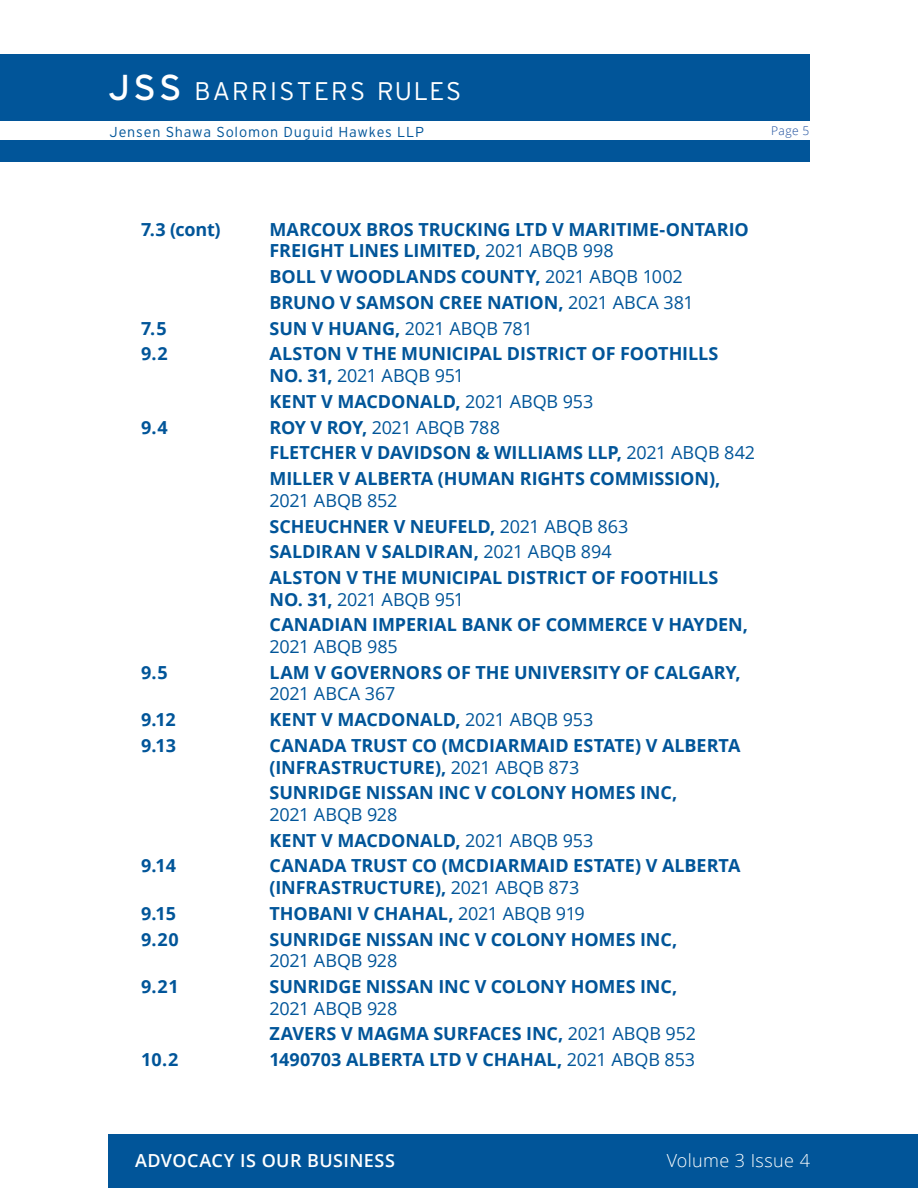
<style>
.page{position:relative;width:918px;height:1188px;background:#fff}
.page>*{position:absolute;margin:0;border:0;box-sizing:border-box;transform-origin:0 0}
.t1{font:36px "Interstate";color:#fff}
.t2{font:300 25.5px "Interstate";letter-spacing:.09em;color:#fff}
.TOC_Case{font:700 18px/21.6px "Open Sans";letter-spacing:-.005em;color:#015599}
.TOC_Case-2{font:18px "Open Sans";letter-spacing:-.015em;color:#015599}
.t3{font:600 18px "Open Sans";letter-spacing:.025em;color:#fff}
.t4{font:300 18px "Open Sans";letter-spacing:.02em;color:#fff}
.t5{font:300 14.4px "Interstate";letter-spacing:.055em;color:#015599}
.t6{font:300 12px "Open Sans";color:#194b9b}
.s1{font-weight:400}
.s2{font-weight:700}
</style>
<div class="page">
<div style="left:108px;top:1134px;width:810px;height:54px;background:#015599"></div>
<div style="left:0;top:54px;width:810px;height:108px;background:#015599"></div>
<div style="left:0;top:121px;width:918px;height:19px;background:#fff"></div>
<p class="t1" style="left:109px;top:67px;width:74px">JSS</p>
<p class="t2" style="left:195px;top:77px;width:268px">BARRISTERS RULES</p>
<p class="t5" style="left:110px;top:124px;width:316px">Jensen Shawa Solomon Duguid Hawkes LLP</p>
<p class="t6" style="left:771px;top:122px;width:39px">Page 5</p>
<p class="TOC_Case" style="left:141px;top:218px;width:81px">7.3 (cont)</p>
<p class="TOC_Case" style="left:270px;top:218px;width:481px">MARCOUX BROS TRUCKING LTD V MARITIME-ONTARIO<br>FREIGHT LINES LIMITED, <span class="s1">2021 ABQB 998</span></p>
<p class="TOC_Case" style="left:270px;top:265px;width:415px">BOLL V WOODLANDS COUNTY, <span class="s1">2021 ABQB 1002</span></p>
<p class="TOC_Case" style="left:270px;top:291px;width:426px">BRUNO V SAMSON CREE NATION, <span class="s1">2021 ABCA 381</span></p>
<p class="TOC_Case" style="left:141px;top:317px;width:27px">7.5</p>
<p class="TOC_Case-2" style="left:270px;top:316px;width:265px"><span class="s2">SUN V HUANG,</span> 2021 ABQB 781</p>
<p class="TOC_Case" style="left:141px;top:343px;width:28px">9.2</p>
<p class="TOC_Case" style="left:270px;top:343px;width:450px">ALSTON V THE MUNICIPAL DISTRICT OF FOOTHILLS<br>NO. 31, <span class="s1">2021 ABQB 951</span></p>
<p class="TOC_Case" style="left:270px;top:390px;width:325px">KENT V MACDONALD, <span class="s1">2021 ABQB 953</span></p>
<p class="TOC_Case" style="left:141px;top:416px;width:28px">9.4</p>
<p class="TOC_Case-2" style="left:270px;top:415px;width:232px"><span class="s2">ROY V ROY,</span> 2021 ABQB 788</p>
<p class="TOC_Case" style="left:270px;top:442px;width:487px">FLETCHER V DAVIDSON &amp; WILLIAMS LLP, <span class="s1">2021 ABQB 842</span></p>
<p class="TOC_Case" style="left:270px;top:467px;width:452px">MILLER V ALBERTA (HUMAN RIGHTS COMMISSION),<br><span class="s1">2021 ABQB 852</span></p>
<p class="TOC_Case" style="left:270px;top:515px;width:360px">SCHEUCHNER V NEUFELD, <span class="s1">2021 ABQB 863</span></p>
<p class="TOC_Case" style="left:270px;top:541px;width:344px">SALDIRAN V SALDIRAN, <span class="s1">2021 ABQB 894</span></p>
<p class="TOC_Case" style="left:270px;top:566px;width:450px">ALSTON V THE MUNICIPAL DISTRICT OF FOOTHILLS<br>NO. 31, <span class="s1">2021 ABQB 951</span></p>
<p class="TOC_Case" style="left:270px;top:614px;width:480px">CANADIAN IMPERIAL BANK OF COMMERCE V HAYDEN,<br><span class="s1">2021 ABQB 985</span></p>
<p class="TOC_Case" style="left:141px;top:661px;width:28px">9.5</p>
<p class="TOC_Case" style="left:270px;top:661px;width:473px">LAM V GOVERNORS OF THE UNIVERSITY OF CALGARY,<br><span class="s1">2021 ABCA 367</span></p>
<p class="TOC_Case" style="left:141px;top:708px;width:36px">9.12</p>
<p class="TOC_Case" style="left:270px;top:708px;width:325px">KENT V MACDONALD, <span class="s1">2021 ABQB 953</span></p>
<p class="TOC_Case" style="left:141px;top:734px;width:37px">9.13</p>
<p class="TOC_Case" style="left:270px;top:734px;width:472px">CANADA TRUST CO (MCDIARMAID ESTATE) V ALBERTA (INFRASTRUCTURE), <span class="s1">2021 ABQB 873</span></p>
<p class="TOC_Case" style="left:270px;top:782px;width:409px">SUNRIDGE NISSAN INC V COLONY HOMES INC,<br><span class="s1">2021 ABQB 928</span></p>
<p class="TOC_Case" style="left:270px;top:829px;width:325px">KENT V MACDONALD, <span class="s1">2021 ABQB 953</span></p>
<p class="TOC_Case" style="left:141px;top:855px;width:37px">9.14</p>
<p class="TOC_Case" style="left:270px;top:855px;width:472px">CANADA TRUST CO (MCDIARMAID ESTATE) V ALBERTA (INFRASTRUCTURE), <span class="s1">2021 ABQB 873</span></p>
<p class="TOC_Case" style="left:141px;top:902px;width:37px">9.15</p>
<p class="TOC_Case" style="left:270px;top:902px;width:317px">THOBANI V CHAHAL, <span class="s1">2021 ABQB 919</span></p>
<p class="TOC_Case" style="left:141px;top:928px;width:39px">9.20</p>
<p class="TOC_Case" style="left:270px;top:928px;width:409px">SUNRIDGE NISSAN INC V COLONY HOMES INC,<br><span class="s1">2021 ABQB 928</span></p>
<p class="TOC_Case" style="left:141px;top:975px;width:39px">9.21</p>
<p class="TOC_Case" style="left:270px;top:975px;width:409px">SUNRIDGE NISSAN INC V COLONY HOMES INC,<br><span class="s1">2021 ABQB 928</span></p>
<p class="TOC_Case" style="left:270px;top:1023px;width:428px">ZAVERS V MAGMA SURFACES INC, <span class="s1">2021 ABQB 952</span></p>
<p class="TOC_Case" style="left:141px;top:1048px;width:39px">10.2</p>
<p class="TOC_Case" style="left:270px;top:1048px;width:427px">1490703 ALBERTA LTD V CHAHAL, <span class="s1">2021 ABQB 853</span></p>
<p class="t3" style="left:135px;top:1148px;width:261px">ADVOCACY IS OUR BUSINESS</p>
<p class="t4" style="left:667px;top:1148px;width:145px">Volume 3 Issue 4</p>
</div>
